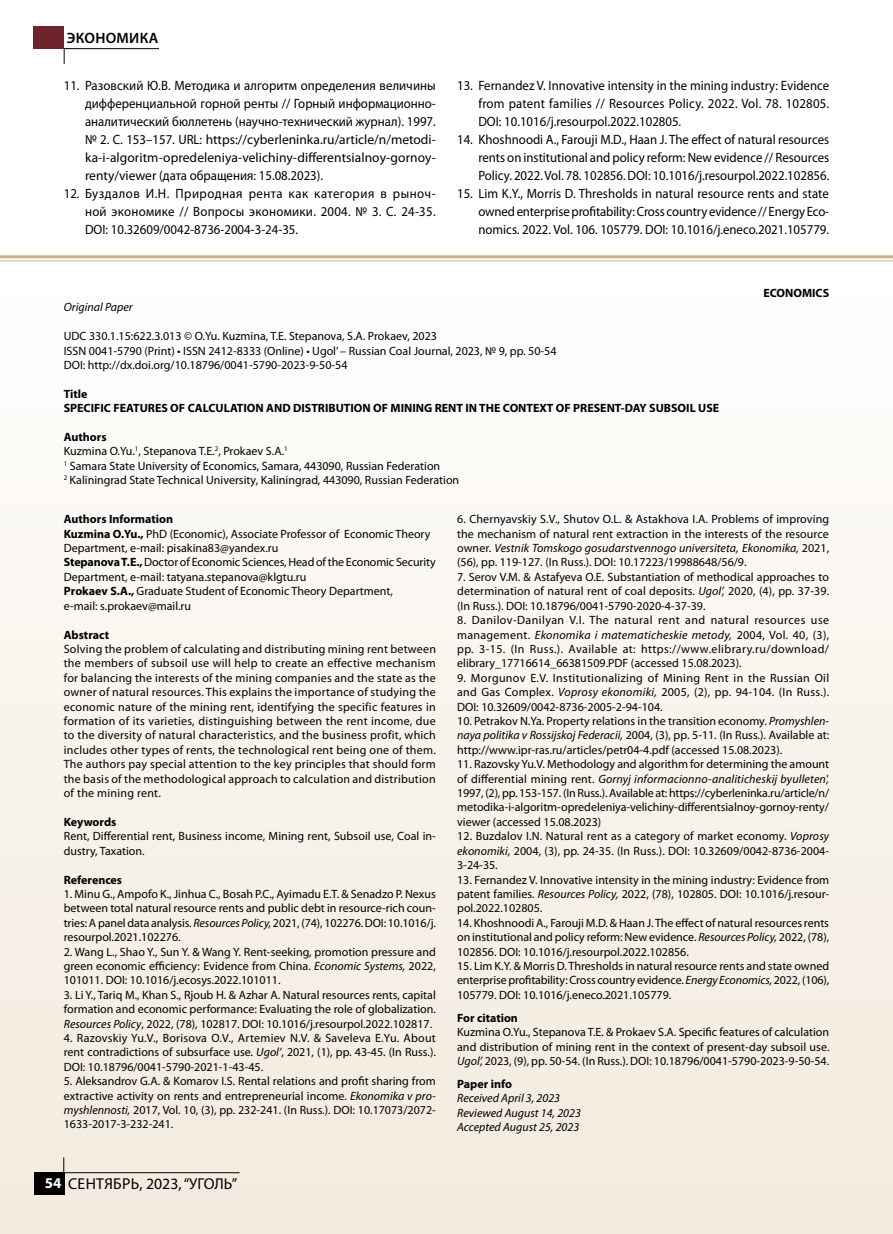
<style>
.page{position:relative;width:893px;height:1234px;background:#fff}
.page>*{position:absolute;margin:0;border:0;box-sizing:border-box;transform-origin:0 0}
.t1{font:15.75px "Myriad Pro";letter-spacing:.01em;color:#000}
.t2{font:600 15px "Myriad Pro";color:#000}
.t3{font:13.5px/18px "Myriad Pro";color:#000;text-align:justify;scale:.95 1}
.t4{font:12px/14.4px "Myriad Pro";color:#000;text-align:justify}
.t5{font:700 12px/14.4px "Myriad Pro";color:#000}
.t6{font:italic 12px/14.4px "Myriad Pro";color:#000}
.s1{font-weight:700}
.s2{font-style:italic}
.s3{font-weight:700;font-size:15px;color:#fff}
</style>
<div class="page">
<hr style="left:0;top:255px;width:893px;height:3px;background:#cab487">
<hr style="left:0;top:260px;width:893px;height:1px;background:#cab487">
<div style="left:0;top:270px;width:893px;height:963px;background:linear-gradient(to bottom,#fffefe,#f1e9dc)"></div>
<div style="left:34px;top:1171px;width:30px;height:23px;background:#000"></div>
<hr style="left:64px;top:1171px;width:176px;height:1px;background:#000">
<svg style="left:63px;top:1157px;width:1px;height:15px"></svg>
<hr style="left:64px;top:48px;width:95px;height:1px;background:#000">
<svg style="left:64px;top:48px;width:1px;height:16px"></svg>
<div style="left:34px;top:27px;width:30px;height:22px;background:#6e242d"></div>
<p class="t2" style="left:67px;top:28px;width:21px">ЭКОНОМ</p>
<p class="t2" style="left:129px;top:28px;width:21px">ИКА</p>
<p class="t3" style="left:85px;top:76px;width:371px;text-indent:-21px">11. Разовский Ю.В. Методика и алгоритм определения величины дифференциальной горной ренты // Горный информационно&shy;аналитический бюллетень (научно-технический журнал). 1997. № 2. С. 153–157. URL: https://cyberleninka.ru/article/n/metodi&shy;ka-i-algoritm-opredeleniya-velichiny-differentsialnoy-gornoy&shy;renty/viewer (дата обращения: 15.08.2023).</p>
<p class="t3" style="left:85px;top:184px;width:371px;text-indent:-21px">12. Буздалов И.Н. Природная рента как категория в рыноч&shy;ной экономике // Вопросы экономики. 2004. № 3. С. 24-35.<br>DOI: 10.32609/0042-8736-2004-3-24-35.</p>
<p class="t3" style="left:478px;top:76px;width:371px;text-indent:-21px">13. Fernandez V. Innovative intensity in the mining industry: Evidence from patent families // Resources Policy. 2022. Vol. 78. 102805.<br>DOI: 10.1016/j.resourpol.2022.102805.</p>
<p class="t3" style="left:478px;top:130px;width:371px;text-indent:-21px">14. Khoshnoodi A., Farouji M.D., Haan J. The effect of natural resources rents on institutional and policy reform: New evidence // Resources Policy. 2022. Vol. 78. 102856. DOI: 10.1016/j.resourpol.2022.102856.</p>
<p class="t3" style="left:478px;top:184px;width:371px;text-indent:-21px">15. Lim K.Y., Morris D. Thresholds in natural resource rents and state owned enterprise profitability: Cross country evidence // Energy Eco&shy;nomics. 2022. Vol. 106. 105779. DOI: 10.1016/j.eneco.2021.105779.</p>
<p class="t5" style="left:763px;top:285px;width:67px">ECONOMICS</p>
<p class="t6" style="left:64px;top:300px;width:70px">Original Paper</p>
<p class="t4" style="left:64px;top:329px;width:494px;text-align:left">UDC 330.1.15:622.3.013 © O.Yu. Kuzmina, T.E. Stepanova, S.A. Prokaev, 2023<br>ISSN 0041-5790 (Print) • ISSN 2412-8333 (Online) • Ugol’ – Russian Coal Journal, 2023, № 9, pp. 50-54<br>DOI: http://dx.doi.org/10.18796/0041-5790-2023-9-50-54</p>
<p class="t5" style="left:64px;top:386px;width:657px">Title<br>SPECIFIC FEATURES OF CALCULATION AND DISTRIBUTION OF MINING RENT IN THE CONTEXT OF PRESENT-DAY SUBSOIL USE</p>
<p class="t4" style="left:64px;top:429px;width:397px;text-align:left"><span class="s1">Authors<br></span>Kuzmina O.Yu.<sup>1</sup>, Stepanova T.E.<sup>2</sup>, Prokaev S.A.<sup>1<br>1</sup> Samara State University of Economics, Samara, 443090, Russian Federation<br><sup>2</sup> Kaliningrad State Technical University, Kaliningrad, 443090, Russian Federation</p>
<p class="t4" style="left:64px;top:511px;width:374px;text-align:left"><span class="s1">Authors Information<br>Kuzmina O.Yu.,</span> PhD (Economic), Associate Professor of Economic Theory Department, e-mail: pisakina83@yandex.ru<br><span class="s1">Stepanova T.E.,</span>Doctor of economic sciences, Head of the Economic Security Department, e-mail: tatyana.stepanova@klgtu.ru<br><span class="s1">Prokaev S.A.,</span> Graduate Student of Economic Theory Department,<br>e-mail: s.prokaev@mail.ru</p>
<p class="t5" style="left:64px;top:626px;width:47px">Abstract</p>
<p class="t4" style="left:64px;top:641px;width:374px">Solving the problem of calculating and distributing mining rent between the members of subsoil use will help to create an effective mechanism for balancing the interests of the mining companies and the state as the owner of natural resources. This explains the importance of studying the economic nature of the mining rent, identifying the specific features in formation of its varieties, distinguishing between the rent income, due to the diversity of natural characteristics, and the business profit, which includes other types of rents, the technological rent being one of them.<br>The authors pay special attention to the key principles that should form the basis of the methodological approach to calculation and distribution of the mining rent.</p>
<p class="t5" style="left:64px;top:814px;width:54px">Keywords</p>
<p class="t4" style="left:64px;top:828px;width:374px">Rent, Differential rent, Business income, Mining rent, Subsoil use, Coal in&shy;dustry, Taxation.</p>
<p class="t5" style="left:64px;top:871px;width:60px">References</p>
<p class="t4" style="left:64px;top:886px;width:374px">1. Minu G., Ampofo K., Jinhua C., Bosah P.C., Ayimadu E.T. &amp; Senadzo P. Nexus between total natural resource rents and public debt in resource-rich coun&shy;tries: A panel data analysis. <span class="s2">Resources Policy,</span> 2021, (74), 102276. DOI: 10.1016/j. resourpol.2021.102276.</p>
<p class="t4" style="left:64px;top:943px;width:374px">2. Wang L., Shao Y., Sun Y. &amp; Wang Y. Rent-seeking, promotion pressure and green economic efficiency: Evidence from China. <span class="s2">Economic Systems,</span> 2022, 101011. DOI: 10.1016/j.ecosys.2022.101011.</p>
<p class="t4" style="left:64px;top:987px;width:374px">3. Li Y., Tariq M., Khan S., Rjoub H. &amp; Azhar A. Natural resources rents, capital formation and economic performance: Evaluating the role of globalization.<br><span class="s2">Resources Policy</span>, 2022, (78), 102817. DOI: 10.1016/j.resourpol.2022.102817.</p>
<p class="t4" style="left:64px;top:1030px;width:374px">4. Razovskiy Yu.V., Borisova O.V., Artemiev N.V. &amp; Saveleva E.Yu. About rent contradictions of subsurface use. <span class="s2">Ugol’</span>, 2021, (1), pp. 43-45. (In Russ.).<br>DOI: 10.18796/0041-5790-2021-1-43-45.</p>
<p class="t4" style="left:64px;top:1073px;width:374px">5. Aleksandrov G.A. &amp; Komarov I.S. Rental relations and profit sharing from extractive activity on rents and entrepreneurial income. <span class="s2">Ekonomika v pro&shy;myshlennosti,</span> 2017, Vol. 10, (3), pp. 232-241. (In Russ.). DOI: 10.17073/2072- 1633-2017-3-232-241.</p>
<p class="t4" style="left:457px;top:511px;width:374px">6. Chernyavskiy S.V., Shutov O.L. &amp; Astakhova I.A. Problems of improving the mechanism of natural rent extraction in the interests of the resource owner. <span class="s2">Vestnik Tomskogo gosudarstvennogo universiteta, Ekonomika,</span> 2021, (56), pp. 119-127. (In Russ.). DOI: 10.17223/19988648/56/9.</p>
<p class="t4" style="left:457px;top:569px;width:374px">7. Serov V.M. &amp; Astafyeva O.E. Substantiation of methodical approaches to determination of natural rent of coal deposits. <span class="s2">Ugol’,</span> 2020, (4), pp. 37-39. (In Russ.). DOI: 10.18796/0041-5790-2020-4-37-39.</p>
<p class="t4" style="left:457px;top:612px;width:374px">8. Danilov-Danilyan V.I. The natural rent and natural resources use management. <span class="s2">Ekonomika i matematicheskie metody,</span> 2004, Vol. 40, (3), pp. 3-15. (In Russ.). Available at: https://www.elibrary.ru/download/ elibrary_17716614_66381509.PDF (accessed 15.08.2023).</p>
<p class="t4" style="left:457px;top:670px;width:374px">9. Morgunov E.V. Institutionalizing of Mining Rent in the Russian Oil and Gas Complex. <span class="s2">Voprosy ekonomiki,</span> 2005, (2), pp. 94-104. (In Russ.).<br>DOI: 10.32609/0042-8736-2005-2-94-104.</p>
<p class="t4" style="left:457px;top:713px;width:374px">10. Petrakov N.Ya. Property relations in the transition economy. <span class="s2">Promyshlen&shy;naya politika v Rossijskoj Federacii,</span> 2004, (3), pp. 5-11. (In Russ.). Available at: http://www.ipr-ras.ru/articles/petr04-4.pdf (accessed 15.08.2023).</p>
<p class="t4" style="left:457px;top:756px;width:374px">11. Razovsky Yu.V. Methodology and algorithm for determining the amount of differential mining rent. <span class="s2">Gornyj informacionno-analiticheskij byulleten', </span>1997, (2), pp. 153-157. (In Russ.). Available at: https://cyberleninka.ru/article/n/ metodika-i-algoritm-opredeleniya-velichiny-differentsialnoy-gornoy-renty/ viewer (accessed 15.08.2023)</p>
<p class="t4" style="left:457px;top:828px;width:374px">12. Buzdalov I.N. Natural rent as a category of market economy. <span class="s2">Voprosy ekonomiki,</span> 2004, (3), pp. 24-35. (In Russ.). DOI: 10.32609/0042-8736-2004- 3-24-35.</p>
<p class="t4" style="left:457px;top:871px;width:374px">13. Fernandez V. Innovative intensity in the mining industry: Evidence from patent families. <span class="s2">Resources Policy,</span> 2022, (78), 102805. DOI: 10.1016/j.resour&shy;pol.2022.102805.</p>
<p class="t4" style="left:457px;top:915px;width:374px">14. Khoshnoodi A., Farouji M.D. &amp; Haan J. The effect of natural resources rents on institutional and policy reform: New evidence. <span class="s2">Resources Policy,</span> 2022, (78), 102856. DOI: 10.1016/j.resourpol.2022.102856.</p>
<p class="t4" style="left:457px;top:958px;width:374px">15. Lim K.Y. &amp; Morris D. Thresholds in natural resource rents and state owned enterprise profitability: Cross country evidence. <span class="s2">Energy Economics,</span> 2022, (106), 105779. DOI: 10.1016/j.eneco.2021.105779.</p>
<p class="t5" style="left:457px;top:1009px;width:62px">For citation</p>
<p class="t4" style="left:457px;top:1024px;width:374px">Kuzmina O.Yu., Stepanova T.E. &amp; Prokaev S.A. Specific features of calculation and distribution of mining rent in the context of present-day subsoil use.<br><span class="s2">Ugol’,</span> 2023, (9), рр. 50-54. (In Russ.). DOI: 10.18796/0041-5790-2023-9-50-54.</p>
<p class="t5" style="left:457px;top:1075px;width:56px">Paper info</p>
<p class="t6" style="left:457px;top:1090px;width:125px">Received April 3, 2023<br>Reviewed August 14, 2023<br>Accepted August 25, 2023</p>
<h1 class="t1" style="left:45px;top:1173px;width:194px"><span class="s3">54</span> СЕНТЯБРЬ, 2023, “УГОЛЬ”</h1>
</div>
